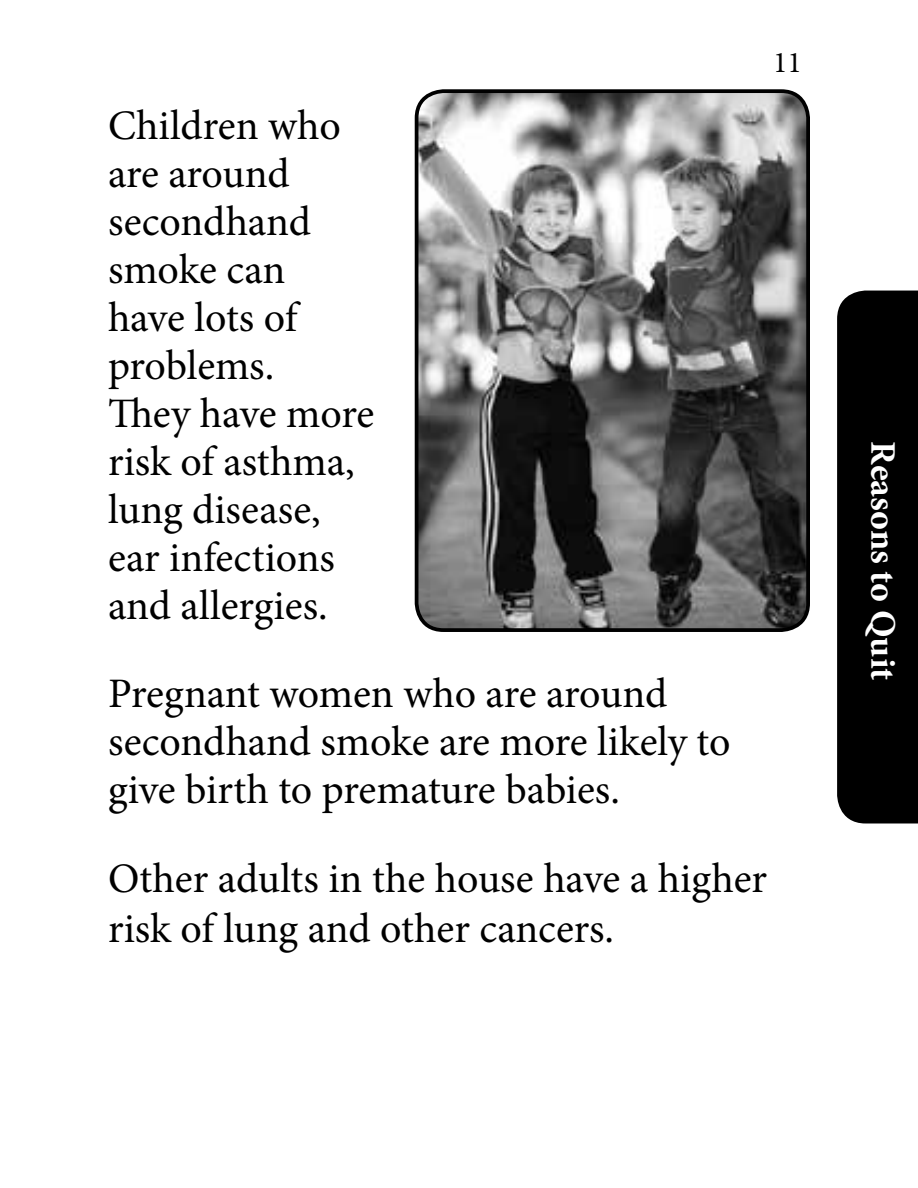
<style>
.page{position:relative;width:918px;height:1188px;background:#fff}
.page>*{position:absolute;margin:0;border:0;box-sizing:border-box;transform-origin:0 0}
.t1{font:42px/48px "Minion Pro";letter-spacing:-.005em;color:#000}
.t2{font:700 36px "Minion Pro";color:#fff}
.t3{font:30px "Minion Pro";color:#000}
</style>
<div class="page">
<div style="left:837px;top:291px;width:81px;height:532px;background:#000"></div>
<img style="left:417px;top:91px;width:391px;height:539px">
<div style="left:415px;top:89px;width:395px;height:543px;border:4px solid #000;border-radius:27px"></div>
<p class="t1" style="left:108px;top:101px;width:268px">Children who are around secondhand smoke can<br>have lots of problems.<br>They have more risk of asthma, lung disease, ear infections and allergies.</p>
<p class="t3" style="left:773px;top:42px;width:30px">11</p>
<p class="t1" style="left:108px;top:670px;width:624px">Pregnant women who are around secondhand smoke are more likely to give birth to premature babies.</p>
<p class="t1" style="left:108px;top:853px;width:661px;line-height:50.4px">Other adults in the house have a higher risk of lung and other cancers.</p>
<p class="t2" style="left:908px;top:441px;width:240px;rotate:90deg">Reasons to Quit</p>
</div>
